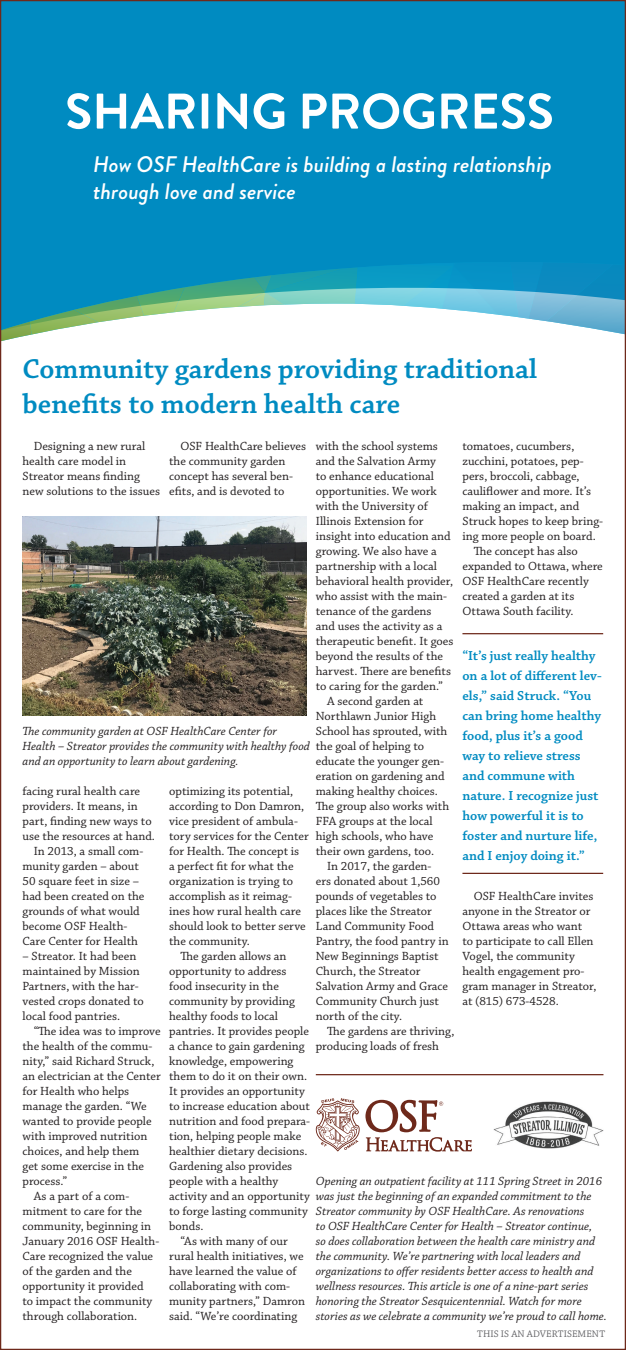
<style>
.page{position:relative;width:626px;height:1350px;background:#fff}
.page>*{position:absolute;margin:0;border:0;box-sizing:border-box;transform-origin:0 0}
.t1{font:700 50px "Brandon Grotesque";color:#fff}
.t2{font:600 28.75px/34.5px "Chaparral Pro";color:#008bc1}
.t3{font:italic 500 22.5px/27px "Brandon Grotesque";color:#fff}
.t4{font:600 13.75px/20px "Chaparral Pro";color:#008bc1}
.t5{font:12.5px/15px "Chaparral Pro";color:#231f20}
.t6{font:italic 12.5px/15px "Chaparral Pro";color:#231f20}
.t7{font:10px "Chaparral Pro";letter-spacing:.01em;color:#636366}
</style>
<div class="page">
<div style="left:2px;top:2px;width:621px;height:247px;background:#008bc1"></div>
<div style="left:2px;top:249px;width:621px;height:13px;background:#008bc1"></div>
<svg style="left:2px;top:262px;width:621px;height:79px"></svg>
<svg style="left:316px;top:1098px;width:43px;height:53px"></svg>
<svg style="left:365px;top:1100px;width:107px;height:52px"></svg>
<hr style="left:316px;top:1074px;width:287px;height:1px;background:#6e291b">
<img style="left:493px;top:1101px;width:110px;height:48px">
<hr style="left:462px;top:633px;width:141px;height:1px;background:#6e291b">
<hr style="left:462px;top:873px;width:141px;height:1px;background:#6e291b">
<img style="left:22px;top:517px;width:284px;height:198px">
<p class="t1" style="left:65px;top:76px;width:490px">SHARING PROGRESS</p>
<p class="t3" style="left:93px;top:152px;width:460px">How OSF HealthCare is building a lasting relationship through love and service</p>
<p class="t2" style="left:22px;top:353px;width:516px">Community gardens providing traditional benefits to modern health care</p>
<p class="t5" style="left:22px;top:439px;width:139px;text-indent:11px">Designing a new rural health care model in<br>Streator means finding new solutions to the issues</p>
<p class="t5" style="left:169px;top:439px;width:138px;text-indent:11px">OSF HealthCare believes the community garden concept has several ben&shy;efits, and is devoted to</p>
<p class="t5" style="left:316px;top:439px;width:139px">with the school systems and the Salvation Army<br>to enhance educational opportunities. We work with the University of<br>Illinois Extension for insight into education and growing. We also have a partnership with a local behavioral health provider, who assist with the main&shy;tenance of the gardens and uses the activity as a therapeutic benefit. It goes beyond the results of the harvest. There are benefits to caring for the garden.”</p>
<p class="t5" style="left:316px;top:694px;width:135px;text-indent:11px">A second garden at<br>Northlawn Junior High<br>School has sprouted, with the goal of helping to educate the younger gen&shy;eration on gardening and making healthy choices.<br>The group also works with<br>FFA groups at the local high schools, who have their own gardens, too.</p>
<p class="t5" style="left:316px;top:859px;width:134px;text-indent:11px">In 2017, the garden&shy;ers donated about 1,560 pounds of vegetables to places like the Streator<br>Land Community Food<br>Pantry, the food pantry in<br>New Beginnings Baptist<br>Church, the Streator<br>Salvation Army and Grace<br>Community Church just north of the city.</p>
<p class="t5" style="left:316px;top:1024px;width:140px;text-indent:11px">The gardens are thriving, producing loads of fresh</p>
<p class="t5" style="left:462px;top:439px;width:142px">tomatoes, cucumbers, zucchini, potatoes, pep&shy;pers, broccoli, cabbage, cauliflower and more. It’s making an impact, and<br>Struck hopes to keep bring&shy;ing more people on board.</p>
<p class="t5" style="left:462px;top:544px;width:142px;text-indent:11px">The concept has also expanded to Ottawa, where<br>OSF HealthCare recently created a garden at its<br>Ottawa South facility.</p>
<p class="t4" style="left:462px;top:646px;width:141px">“It’s just really healthy on a lot of different lev&shy;els,” said Struck. “You can bring home healthy food, plus it’s a good way to relieve stress and commune with nature. I recognize just how powerful it is to foster and nurture life, and I enjoy doing it.”</p>
<p class="t6" style="left:22px;top:724px;width:289px">The community garden at OSF HealthCare Center for<br>Health – Streator provides the community with healthy food and an opportunity to learn about gardening.</p>
<p class="t5" style="left:22px;top:784px;width:134px">facing rural health care providers. It means, in part, finding new ways to use the resources at hand.</p>
<p class="t5" style="left:22px;top:844px;width:123px;text-indent:11px">In 2013, a small com&shy;munity garden – about<br>50 square feet in size – had been created on the grounds of what would become OSF Health-<br>Care Center for Health</p>
<p class="t5" style="left:22px;top:949px;width:123px">– Streator. It had been maintained by Mission<br>Partners, with the har&shy;vested crops donated to local food pantries.</p>
<p class="t5" style="left:22px;top:1024px;width:140px;text-indent:11px">“The idea was to improve the health of the commu&shy;nity,” said Richard Struck, an electrician at the Center for Health who helps manage the garden. “We wanted to provide people with improved nutrition choices, and help them<br>get some exercise in the process.”</p>
<p class="t5" style="left:22px;top:1189px;width:138px;text-indent:11px">As a part of a com&shy;mitment to care for the community, beginning in<br>January 2016 OSF Health-<br>Care recognized the value of the garden and the opportunity it provided<br>to impact the community through collaboration.</p>
<p class="t5" style="left:169px;top:784px;width:141px">optimizing its potential, according to Don Damron, vice president of ambula&shy;tory services for the Center for Health. The concept is<br>a perfect fit for what the organization is trying to accomplish as it reimag&shy;ines how rural health care should look to better serve the community.</p>
<p class="t5" style="left:169px;top:949px;width:142px;text-indent:11px">The garden allows an opportunity to address food insecurity in the community by providing healthy foods to local pantries. It provides people a chance to gain gardening knowledge, empowering them to do it on their own.<br>It provides an opportunity to increase education about nutrition and food prepara&shy;tion, helping people make healthier dietary decisions.<br>Gardening also provides people with a healthy activity and an opportunity to forge lasting community bonds.</p>
<p class="t5" style="left:169px;top:1234px;width:137px;text-indent:11px">“As with many of our rural health initiatives, we have learned the value of collaborating with com&shy;munity partners,” Damron said. “We’re coordinating</p>
<p class="t5" style="left:462px;top:889px;width:136px;text-indent:11px">OSF HealthCare invites anyone in the Streator or<br>Ottawa areas who want<br>to participate to call Ellen<br>Vogel, the community health engagement pro&shy;gram manager in Streator, at (815) 673-4528.</p>
<p class="t6" style="left:316px;top:1174px;width:292px">Opening an outpatient facility at 111 Spring Street in 2016 was just the beginning of an expanded commitment to the Streator community by OSF HealthCare. As renovations<br>to OSF HealthCare Center for Health – Streator continue,<br>so does collaboration between the health care ministry and the community. We’re partnering with local leaders and organizations to offer residents better access to health and wellness resources. This article is one of a nine-part series honoring the Streator Sesquicentennial. Watch for more stories as we celebrate a community we’re proud to call home.</p>
<p class="t7" style="left:477px;top:1329px;width:129px">THIS IS AN ADVERTISEMENT</p>
</div>
